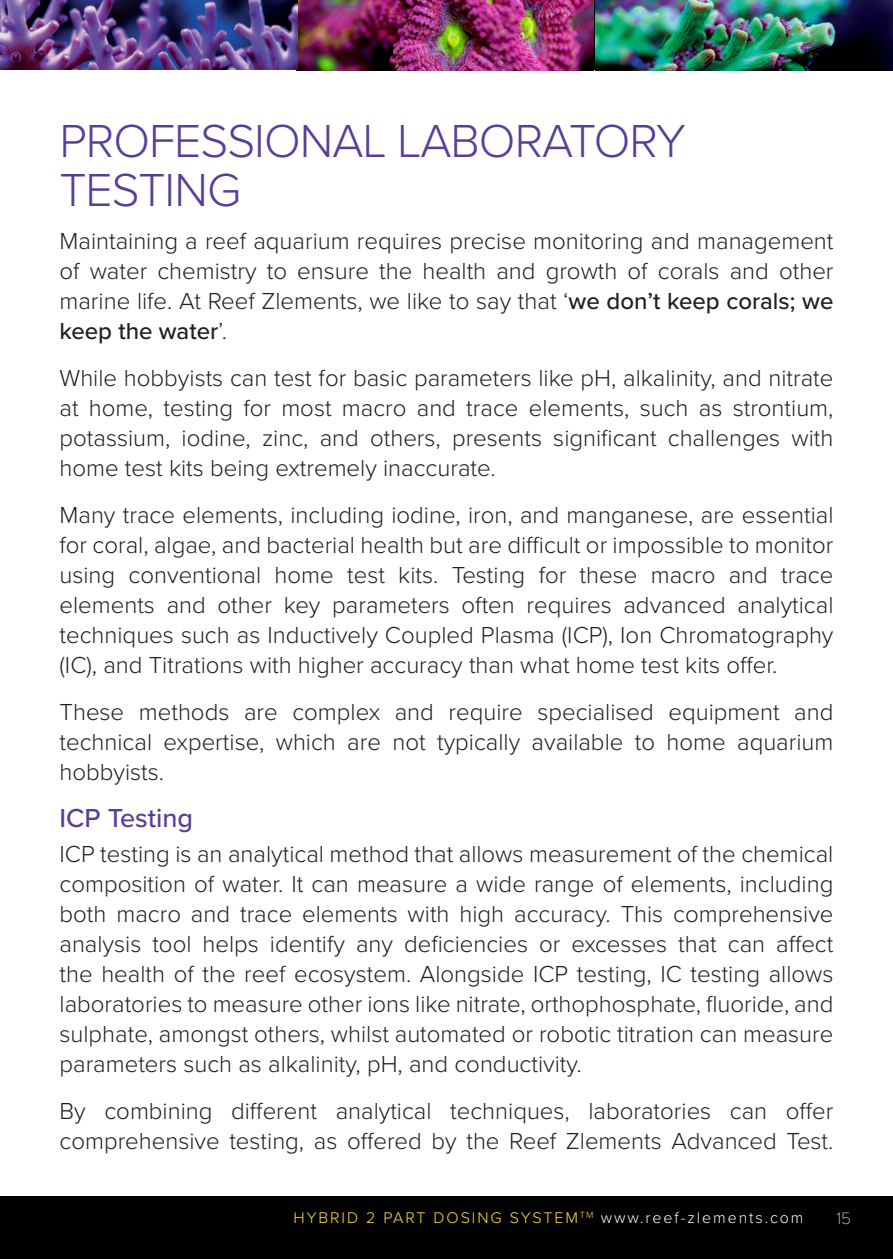
<style>
.page{position:relative;width:893px;height:1259px;background:#fff}
.page>*{position:absolute;margin:0;border:0;box-sizing:border-box;transform-origin:0 0}
.Heading{font:300 48px/49.2px "Proxima Nova";letter-spacing:-.02em;color:#593e99}
.Subhead{font:500 27px "Proxima Nova";color:#593e99}
.Body_Copy{font:300 24px/30px "Proxima Nova";color:#231f20;text-align:justify}
.t1{font:100 17.1px "Proxima Nova T";color:#fff}
.t2{font:300 15.9px "Proxima Nova";letter-spacing:.12em;color:#ffdc3d}
.s1{font-weight:500}
.s2{color:#fff}
</style>
<div class="page">
<div style="left:0;top:1196px;width:893px;height:63px;background:#010101"></div>
<img style="left:0;top:0;width:593px;height:70px">
<img style="left:596px;top:0;width:297px;height:70px">
<p class="Heading" style="left:60px;top:114px;width:628px">PROFESSIONAL LABORATORY<br>TESTING</p>
<p class="Body_Copy" style="left:60px;top:225px;width:775px">Maintaining a reef aquarium requires precise monitoring and management of water chemistry to ensure the health and growth of corals and other marine life. At Reef Zlements, we like to say that ‘<span class="s1">we don’t keep corals; we keep the water</span>’.</p>
<p class="Body_Copy" style="left:60px;top:362px;width:775px">While hobbyists can test for basic parameters like pH, alkalinity, and nitrate at home, testing for most macro and trace elements, such as strontium, potassium, iodine, zinc, and others, presents significant challenges with home test kits being extremely inaccurate.</p>
<p class="Body_Copy" style="left:60px;top:499px;width:775px">Many trace elements, including iodine, iron, and manganese, are essential for coral, algae, and bacterial health but are difficult or impossible to monitor using conventional home test kits. Testing for these macro and trace elements and other key parameters often requires advanced analytical techniques such as Inductively Coupled Plasma (ICP), Ion Chromatography (IC), and Titrations with higher accuracy than what home test kits offer.</p>
<p class="Body_Copy" style="left:60px;top:696px;width:775px">These methods are complex and require specialised equipment and technical expertise, which are not typically available to home aquarium hobbyists.</p>
<p class="Subhead" style="left:60px;top:798px;width:135px">ICP Testing</p>
<p class="Body_Copy" style="left:60px;top:837px;width:775px">ICP testing is an analytical method that allows measurement of the chemical composition of water. It can measure a wide range of elements, including both macro and trace elements with high accuracy. This comprehensive analysis tool helps identify any deficiencies or excesses that can affect the health of the reef ecosystem. Alongside ICP testing, IC testing allows laboratories to measure other ions like nitrate, orthophosphate, fluoride, and sulphate, amongst others, whilst automated or robotic titration can measure parameters such as alkalinity, pH, and conductivity.</p>
<p class="Body_Copy" style="left:60px;top:1094px;width:775px">By combining different analytical techniques, laboratories can offer comprehensive testing, as offered by the Reef Zlements Advanced Test.</p>
<p class="t2" style="left:293px;top:1206px;width:511px">HYBRID 2 PART DOSING SYSTEM<sup>TM</sup> <span class="s2">www.reef-zlements.com</span></p>
<p class="t1" style="left:837px;top:1205px;width:16px">15</p>
</div>
